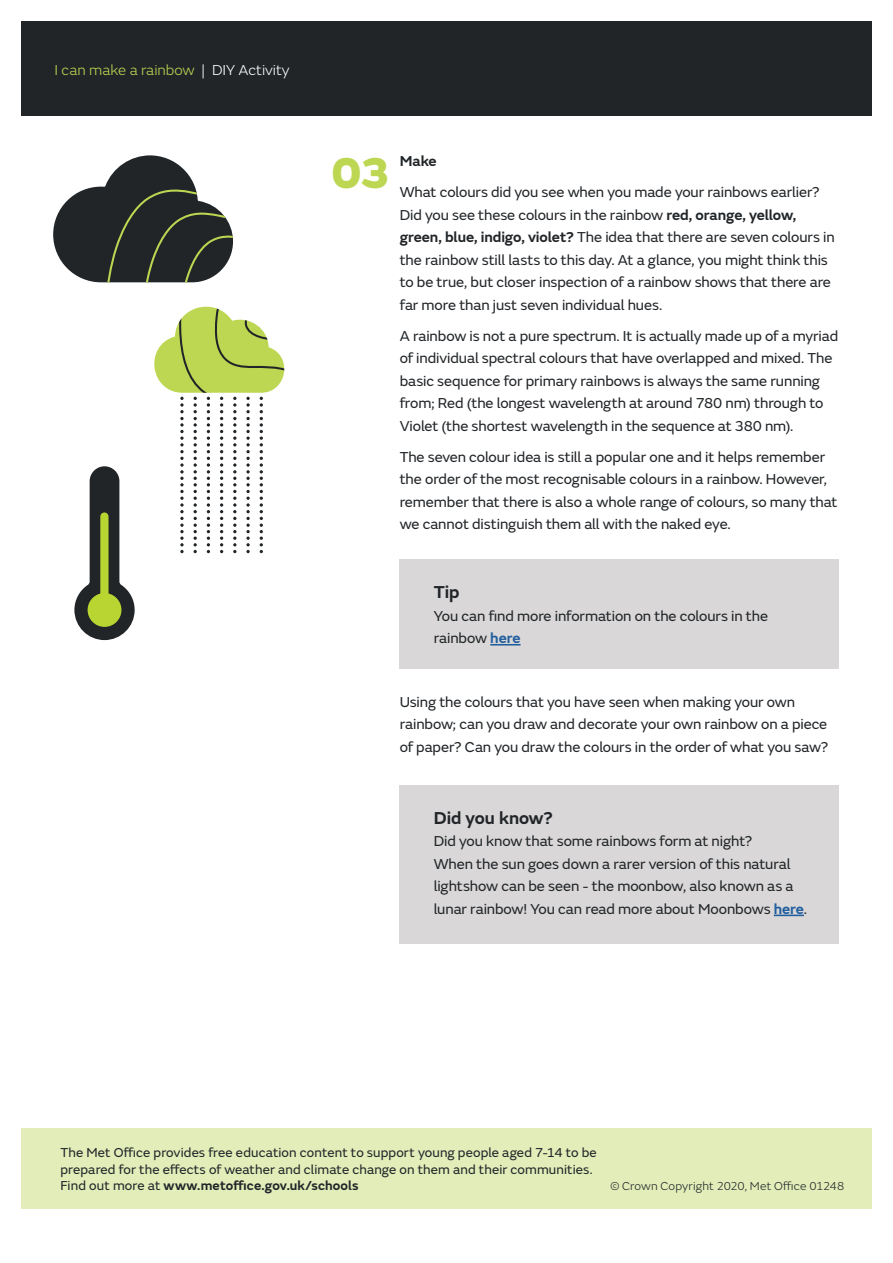
<style>
.page{position:relative;width:893px;height:1263px;background:#fff}
.page>*{position:absolute;margin:0;border:0;box-sizing:border-box;transform-origin:0 0}
.t1{font:800 45px "FS Emeric";color:#bdd753}
.t2{font:600 18px "FS Emeric";color:#212528}
.t3{font:15px/22.5px "FS Emeric";letter-spacing:-.005em;color:#212528}
.t4{font:300 15px "FS Emeric";color:#bdd753}
.t5{font:600 15px "FS Emeric";color:#212528}
.t6{font:13.5px/16.5px "FS Emeric";letter-spacing:.01em;color:#212528}
.t7{font:300 12px "FS Emeric";letter-spacing:.01em;color:#212528}
.s1{color:#fff}
.s2{font-weight:600}
.s3{font-weight:600;color:#215e9e}
</style>
<div class="page">
<div style="left:21px;top:21px;width:851px;height:95px;background:#212528"></div>
<div style="left:21px;top:1128px;width:851px;height:81px;background:#e2edb9"></div>
<svg style="left:154px;top:306px;width:131px;height:247px"></svg>
<svg style="left:53px;top:155px;width:180px;height:127px"></svg>
<svg style="left:74px;top:466px;width:61px;height:174px"></svg>
<div style="left:400px;top:559px;width:439px;height:110px;background:#d9d7d8"></div>
<hr style="left:490px;top:644px;width:31px;height:1px;background:#215e9e">
<div style="left:400px;top:785px;width:439px;height:158px;background:#d9d7d8"></div>
<hr style="left:774px;top:914px;width:30px;height:2px;background:#215e9e">
<p class="t4" style="left:55px;top:60px;width:236px">I can make a rainbow <span class="s1">| DIY Activity</span></p>
<h1 class="t1" style="left:331px;top:137px;width:61px">03</h1>
<p class="t5" style="left:400px;top:150px;width:39px">Make</p>
<p class="t3" style="left:400px;top:180px;width:436px">What colours did you see when you made your rainbows earlier?<br>Did you see these colours in the rainbow <span class="s2">red, orange, yellow, green, blue, indigo, violet?</span> The idea that there are seven colours in the rainbow still lasts to this day. At a glance, you might think this to be true, but closer inspection of a rainbow shows that there are far more than just seven individual hues.</p>
<p class="t3" style="left:400px;top:324px;width:440px">A rainbow is not a pure spectrum. It is actually made up of a myriad of individual spectral colours that have overlapped and mixed. The basic sequence for primary rainbows is always the same running from; Red (the longest wavelength at around 780 nm) through to Violet (the shortest wavelength in the sequence at 380 nm).</p>
<p class="t3" style="left:400px;top:445px;width:439px">The seven colour idea is still a popular one and it helps remember the order of the most recognisable colours in a rainbow. However, remember that there is also a whole range of colours, so many that we cannot distinguish them all with the naked eye.</p>
<p class="t2" style="left:434px;top:578px;width:27px">Tip</p>
<p class="t3" style="left:434px;top:604px;width:336px">You can find more information on the colours in the rainbow <span class="s3">here</span></p>
<p class="t3" style="left:400px;top:690px;width:430px">Using the colours that you have seen when making your own rainbow; can you draw and decorate your own rainbow on a piece of paper? Can you draw the colours in the order of what you saw?</p>
<p class="t2" style="left:434px;top:804px;width:121px">Did you know?</p>
<p class="t3" style="left:434px;top:829px;width:375px">Did you know that some rainbows form at night?<br>When the sun goes down a rarer version of this natural lightshow can be seen - the moonbow, also known as a lunar rainbow! You can read more about Moonbows <span class="s3">here</span>.</p>
<p class="t6" style="left:60px;top:1143px;width:538px">The Met Office provides free education content to support young people aged 7-14 to be prepared for the effects of weather and climate change on them and their communities.<br>Find out more at <span class="s2">www.metoffice.gov.uk/schools</span></p>
<p class="t7" style="left:610px;top:1178px;width:235px">© Crown Copyright 2020, Met Office 01248</p>
</div>
